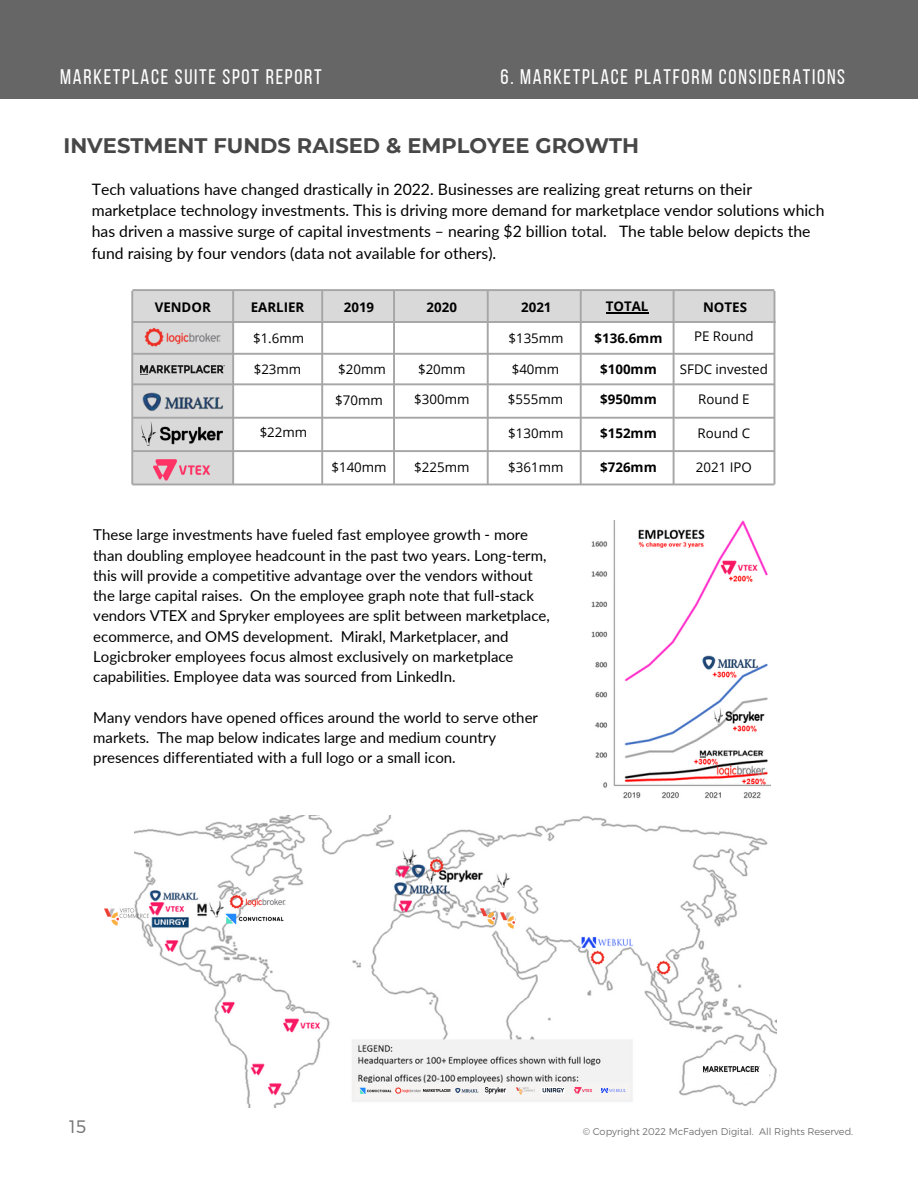
<style>
.page{position:relative;width:918px;height:1188px;background:#fff}
.page>*{position:absolute;margin:0;border:0;box-sizing:border-box;transform-origin:0 0}
.t1{font:21px "Bebas Neue";letter-spacing:.08em;color:#fff}
.t2{font:700 21px "Montserrat";color:#474747}
.t3{font:300 18px "Montserrat";color:#737373}
.t4{font:15.75px/21.3px "Lato";color:#000}
.t5{font:15px/20.2px "Lato";color:#000}
.t6{font:13.35px "Open Sans";color:#000}
.t7{font:700 13.35px "Open Sans";color:#000}
.t8{font:300 9.75px "Montserrat";color:#737373}
</style>
<div class="page">
<img style="left:135px;top:815px;width:641px;height:293px">
<div style="left:0;top:0;width:918px;height:99px;background:#666"></div>
<svg style="left:131px;top:289px;width:645px;height:196px"></svg>
<div style="left:707px;top:1054px;width:55px;height:29px;background:#fff"></div>
<div style="left:715px;top:1049px;width:8px;height:17px;background:#fff"></div>
<div style="left:699px;top:1068px;width:8px;height:17px;background:#fff"></div>
<div style="left:762px;top:1066px;width:7px;height:16px;background:#fff"></div>
<img style="left:703px;top:1067px;width:56px;height:5px">
<div style="left:225px;top:901px;width:11px;height:16px;background:#fff"></div>
<img style="left:225px;top:913px;width:59px;height:12px">
<img style="left:230px;top:894px;width:56px;height:15px">
<img style="left:591px;top:950px;width:13px;height:15px">
<img style="left:657px;top:960px;width:13px;height:15px">
<img style="left:430px;top:858px;width:14px;height:15px">
<img style="left:105px;top:906px;width:44px;height:22px">
<img style="left:481px;top:905px;width:14px;height:23px">
<img style="left:501px;top:909px;width:14px;height:23px">
<div style="left:356px;top:1083px;width:274px;height:16px;background:#f6f3f3"></div>
<img style="left:424px;top:1089px;width:27px;height:3px">
<img style="left:455px;top:1087px;width:23px;height:6px">
<img style="left:485px;top:1088px;width:21px;height:5px">
<img style="left:542px;top:1088px;width:22px;height:5px">
<img style="left:574px;top:1087px;width:18px;height:7px">
<img style="left:602px;top:1088px;width:23px;height:5px">
<img style="left:516px;top:1087px;width:18px;height:8px">
<img style="left:395px;top:1087px;width:26px;height:7px">
<img style="left:359px;top:1087px;width:33px;height:6px">
<img style="left:591px;top:520px;width:180px;height:279px">
<hr style="left:606px;top:312px;width:42px;height:1px;background:#000">
<h1 class="t1" style="left:60px;top:69px;width:263px">MARKETPLACE SUITE SPOT REPORT</h1>
<h1 class="t1" style="left:501px;top:69px;width:346px">6. MARKETPLACE PLATFORM CONSIDERATIONS</h1>
<h1 class="t2" style="left:63px;top:132px;width:577px">INVESTMENT FUNDS RAISED &amp; EMPLOYEE GROWTH</h1>
<p class="t4" style="left:92px;top:178px;width:734px">Tech valuations have changed drastically in 2022. Businesses are realizing great returns on their marketplace technology investments. This is driving more demand for marketplace vendor solutions which has driven a massive surge of capital investments – nearing $2 billion total. The table below depicts the fund raising by four vendors (data not available for others).</p>
<p class="t7" style="left:155px;top:298px;width:58px">VENDOR</p>
<p class="t7" style="left:251px;top:298px;width:55px">EARLIER</p>
<p class="t7" style="left:344px;top:298px;width:32px">2019</p>
<p class="t7" style="left:427px;top:298px;width:32px">2020</p>
<p class="t7" style="left:521px;top:298px;width:32px">2021</p>
<p class="t7" style="left:606px;top:297px;width:44px">TOTAL</p>
<p class="t7" style="left:703px;top:298px;width:45px">NOTES</p>
<p class="t6" style="left:253px;top:329px;width:53px">$1.6mm</p>
<p class="t6" style="left:508px;top:329px;width:57px">$135mm</p>
<p class="t7" style="left:595px;top:329px;width:69px">$136.6mm</p>
<p class="t6" style="left:694px;top:327px;width:61px">PE Round</p>
<p class="t6" style="left:254px;top:359px;width:49px">$23mm</p>
<p class="t6" style="left:338px;top:359px;width:49px">$20mm</p>
<p class="t6" style="left:335px;top:391px;width:49px">$70mm</p>
<p class="t6" style="left:418px;top:359px;width:49px">$20mm</p>
<p class="t6" style="left:414px;top:390px;width:57px">$300mm</p>
<p class="t6" style="left:512px;top:359px;width:49px">$40mm</p>
<p class="t6" style="left:508px;top:390px;width:57px">$555mm</p>
<p class="t7" style="left:600px;top:359px;width:58px">$100mm</p>
<p class="t7" style="left:600px;top:390px;width:58px">$950mm</p>
<p class="t6" style="left:680px;top:359px;width:90px">SFDC invested</p>
<p class="t6" style="left:698px;top:390px;width:53px">Round E</p>
<p class="t6" style="left:260px;top:423px;width:49px">$22mm</p>
<p class="t6" style="left:508px;top:423px;width:57px">$130mm</p>
<p class="t7" style="left:600px;top:423px;width:58px">$152mm</p>
<p class="t6" style="left:698px;top:423px;width:54px">Round C</p>
<p class="t6" style="left:331px;top:458px;width:57px">$140mm</p>
<p class="t6" style="left:414px;top:458px;width:57px">$225mm</p>
<p class="t6" style="left:508px;top:458px;width:57px">$361mm</p>
<p class="t7" style="left:600px;top:458px;width:58px">$726mm</p>
<p class="t6" style="left:696px;top:458px;width:57px">2021 IPO</p>
<p class="t5" style="left:93px;top:524px;width:458px">These large investments have fueled fast employee growth - more than doubling employee headcount in the past two years. Long-term, this will provide a competitive advantage over the vendors without the large capital raises. On the employee graph note that full-stack vendors VTEX and Spryker employees are split between marketplace, ecommerce, and OMS development. Mirakl, Marketplacer, and Logicbroker employees focus almost exclusively on marketplace capabilities. Employee data was sourced from LinkedIn.</p>
<p class="t5" style="left:93px;top:707px;width:446px">Many vendors have opened offices around the world to serve other markets. The map below indicates large and medium country presences differentiated with a full logo or a small icon.</p>
<p class="t3" style="left:69px;top:1115px;width:18px">15</p>
<p class="t8" style="left:583px;top:1126px;width:272px">© Copyright 2022 McFadyen Digital. All Rights Reserved.</p>
</div>
